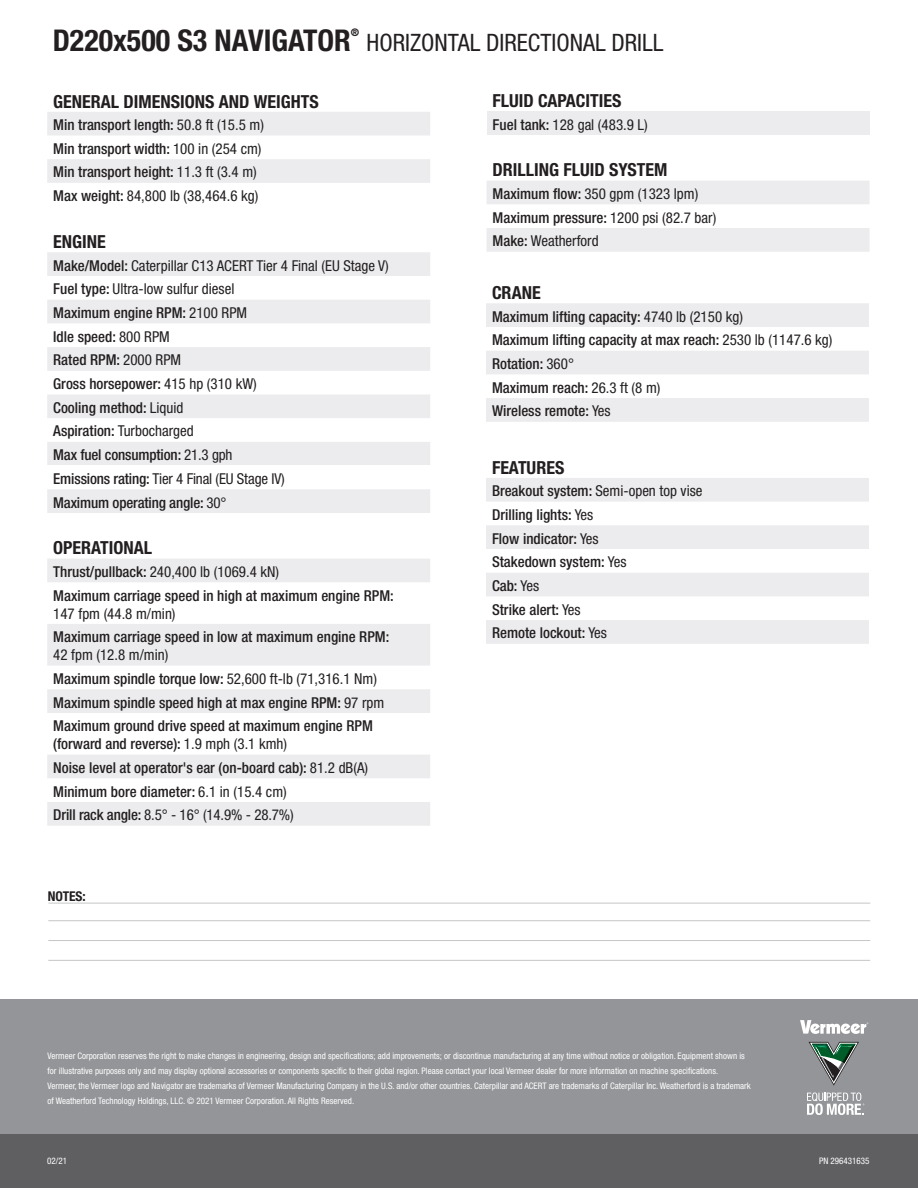
<style>
.page{position:relative;width:918px;height:1188px;background:#fff}
.page>*{position:absolute;margin:0;border:0;box-sizing:border-box;transform-origin:0 0}
.t1{font:700 condensed 30px "Helvetica Neue";color:#231f20}
.t2{font:condensed 24px "Helvetica Neue";color:#231f20}
.t3{font:700 condensed 18px "Helvetica Neue";color:#231f20}
.t4{font:500 condensed 15px/23.7px "Helvetica Neue";color:#231f20}
.t5{font:condensed 15px/23.7px "Helvetica Neue";color:#231f20}
.t6{font:700 condensed 13.5px "Helvetica Neue";color:#231f20}
.t7{font:700 condensed 10.5px "Helvetica Neue";color:#231f20}
.t8{font:condensed 9px/15px "Helvetica Neue";color:#fff}
.s1{font-weight:400}
.s2{font-weight:500}
</style>
<div class="page">
<div style="left:0;top:999px;width:918px;height:151px;background:#939598"></div>
<svg style="left:800px;top:1020px;width:68px;height:14px"></svg>
<svg style="left:807px;top:1092px;width:57px;height:23px"></svg>
<svg style="left:809px;top:1042px;width:50px;height:44px"></svg>
<div style="left:0;top:1134px;width:918px;height:54px;background:#5f5f62"></div>
<hr style="left:48px;top:920px;width:822px;height:1px;background:#c5c6c8">
<hr style="left:48px;top:940px;width:822px;height:1px;background:#c5c6c8">
<hr style="left:48px;top:960px;width:822px;height:1px;background:#c5c6c8">
<svg style="left:47px;top:112px;width:383px;height:71px"></svg>
<svg style="left:487px;top:181px;width:383px;height:71px"></svg>
<div style="left:487px;top:112px;width:383px;height:23px;background:#ececee"></div>
<svg style="left:47px;top:252px;width:383px;height:261px;fill:#ececee"></svg>
<div style="left:47px;top:466px;width:383px;height:23px;background:#fff"></div>
<svg style="left:47px;top:559px;width:383px;height:267px;fill:#f1f1f2"></svg>
<svg style="left:486px;top:303px;width:383px;height:119px;fill:#ececee"></svg>
<svg style="left:486px;top:478px;width:383px;height:166px;fill:#ececee"></svg>
<hr style="left:48px;top:903px;width:822px;height:1px;background:#c5c6c8">
<h1 class="t1" style="left:53px;top:22px;width:300px">D220x500 S3 NAVIGATOR</h1>
<p class="t7" style="left:351px;top:26px;width:10px">®</p>
<h2 class="t2" style="left:367px;top:29px;width:298px">HORIZONTAL DIRECTIONAL DRILL</h2>
<p class="t3" style="left:53px;top:90px;width:267px">GENERAL DIMENSIONS AND WEIGHTS</p>
<p class="t4" style="left:53px;top:113px;width:212px">Min transport length: <span class="s1">50.8 ft (15.5 m)<br></span>Min transport width: <span class="s1">100 in (254 cm)<br></span>Min transport height: <span class="s1">11.3 ft (3.4 m)<br></span>Max weight: <span class="s1">84,800 lb (38,464.6 kg)</span></p>
<p class="t3" style="left:53px;top:231px;width:54px">ENGINE</p>
<p class="t4" style="left:53px;top:253px;width:337px">Make/Model: <span class="s1">Caterpillar C13 ACERT Tier 4 Final (EU Stage V)<br></span>Fuel type: <span class="s1">Ultra-low sulfur diesel<br></span>Maximum engine RPM: <span class="s1">2100 RPM<br></span>Idle speed: <span class="s1">800 RPM<br></span>Rated RPM: <span class="s1">2000 RPM<br></span>Gross horsepower: <span class="s1">415 hp (310 kW)<br></span>Cooling method: <span class="s1">Liquid<br></span>Aspiration: <span class="s1">Turbocharged<br></span>Max fuel consumption: <span class="s1">21.3 gph<br></span>Emissions rating: <span class="s1">Tier 4 Final (EU Stage IV)<br></span>Maximum operating angle: <span class="s1">30°</span></p>
<p class="t3" style="left:53px;top:537px;width:100px">OPERATIONAL</p>
<p class="t4" style="left:53px;top:560px;width:342px">Thrust/pullback: <span class="s1">240,400 lb (1069.4 kN)<br></span>Maximum carriage speed in high at maximum engine RPM:</p>
<p class="t5" style="left:53px;top:601px;width:124px">147 fpm (44.8 m/min)</p>
<p class="t4" style="left:53px;top:625px;width:338px">Maximum carriage speed in low at maximum engine RPM:</p>
<p class="t4" style="left:53px;top:643px;width:333px"><span class="s1">42 fpm (12.8 m/min)<br></span>Maximum spindle torque low: <span class="s1">52,600 ft-lb (71,316.1 Nm)<br></span>Maximum spindle speed high at max engine RPM: <span class="s1">97 rpm </span>Maximum ground drive speed at maximum engine RPM</p>
<p class="t4" style="left:53px;top:732px;width:316px">(forward and reverse): <span class="s1">1.9 mph (3.1 kmh)<br></span>Noise level at operator's ear (on-board cab): <span class="s1">81.2 dB(A)<br></span>Minimum bore diameter: <span class="s1">6.1 in (15.4 cm)<br></span>Drill rack angle: <span class="s1">8.5° - 16° (14.9% - 28.7%)</span></p>
<p class="t6" style="left:48px;top:889px;width:40px">NOTES:</p>
<p class="t3" style="left:493px;top:90px;width:130px">FLUID CAPACITIES</p>
<p class="t5" style="left:493px;top:113px;width:157px"><span class="s2">Fuel tank:</span> 128 gal (483.9 L)</p>
<p class="t3" style="left:493px;top:159px;width:176px">DRILLING FLUID SYSTEM</p>
<p class="t5" style="left:493px;top:182px;width:225px"><span class="s2">Maximum flow:</span> 350 gpm (1323 lpm)<br><span class="s2">Maximum pressure:</span> 1200 psi (82.7 bar)<br><span class="s2">Make:</span> Weatherford</p>
<p class="t3" style="left:492px;top:282px;width:50px">CRANE</p>
<p class="t4" style="left:492px;top:304px;width:342px">Maximum lifting capacity: <span class="s1">4740 lb (2150 kg)<br></span>Maximum lifting capacity at max reach: <span class="s1">2530 lb (1147.6 kg)<br></span>Rotation: <span class="s1">360°<br></span>Maximum reach: <span class="s1">26.3 ft (8 m)<br></span>Wireless remote: <span class="s1">Yes</span></p>
<p class="t3" style="left:492px;top:456px;width:74px">FEATURES</p>
<p class="t4" style="left:492px;top:479px;width:212px">Breakout system: <span class="s1">Semi-open top vise<br></span>Drilling lights: <span class="s1">Yes<br></span>Flow indicator: <span class="s1">Yes<br></span>Stakedown system: <span class="s1">Yes<br></span>Cab: <span class="s1">Yes<br></span>Strike alert: <span class="s1">Yes<br></span>Remote lockout: <span class="s1">Yes</span></p>
<p class="t8" style="left:48px;top:1049px;width:705px">Vermeer Corporation reserves the right to make changes in engineering, design and specifications; add improvements; or discontinue manufacturing at any time without notice or obligation. Equipment shown is for illustrative purposes only and may display optional accessories or components specific to their global region. Please contact your local Vermeer dealer for more information on machine specifications.<br>Vermeer, the Vermeer logo and Navigator are trademarks of Vermeer Manufacturing Company in the U.S. and/or other countries. Caterpillar and ACERT are trademarks of Caterpillar Inc. Weatherford is a trademark of Weatherford Technology Holdings, LLC. © 2021 Vermeer Corporation. All Rights Reserved.</p>
<p class="t8" style="left:47px;top:1154px;width:21px">02/21</p>
<p class="t8" style="left:819px;top:1154px;width:52px">PN 296431635</p>
</div>
